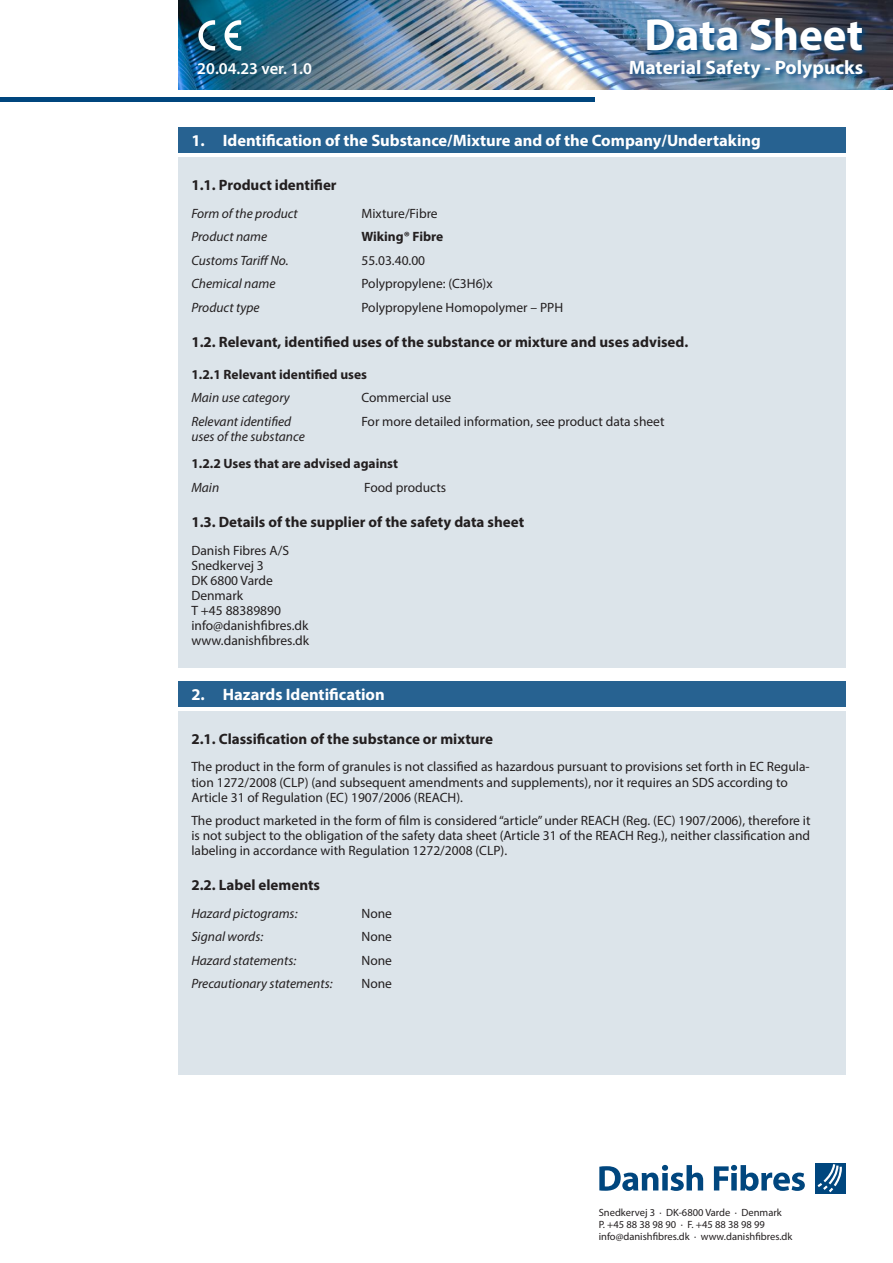
<style>
.page{position:relative;width:893px;height:1263px;background:#fff}
.page>*{position:absolute;margin:0;border:0;box-sizing:border-box;transform-origin:0 0}
.t1{font:700 45px "Myriad Pro";color:#fff}
.t2{font:700 19.5px "Myriad Pro";color:#fff}
.Mellem{font:700 16.5px "Myriad Pro";color:#fff}
.t3{font:600 16.5px "Myriad Pro";color:#fff}
.Underpunkt{font:700 15px "Myriad Pro";color:#231f20}
.Brød{font:13.5px/15px "Myriad Pro";color:#231f20}
.Brød-2{font:italic 13.5px "Myriad Pro";color:#231f20}
.Brødmellem{font:700 13.5px "Myriad Pro";color:#231f20}
.Brød-3{font:700 13.5px "Myriad Pro";color:#231f20}
.t4{font:10.5px/12px "Myriad Pro";color:#231f20}
</style>
<div class="page">
<hr style="left:0;top:98px;width:595px;height:4px;background:#00467e">
<img style="left:179px;top:0;width:714px;height:89px">
<svg style="left:198px;top:20px;width:17px;height:31px"></svg>
<svg style="left:225px;top:20px;width:16px;height:31px"></svg>
<img style="left:628px;top:16px;width:241px;height:68px">
<div style="left:179px;top:157px;width:667px;height:511px;background:#dce4ea"></div>
<div style="left:179px;top:128px;width:667px;height:25px;background:#276291"></div>
<div style="left:179px;top:711px;width:667px;height:364px;background:#dce4ea"></div>
<div style="left:179px;top:681px;width:667px;height:26px;background:#276291"></div>
<svg style="left:599px;top:1165px;width:104px;height:26px"></svg>
<svg style="left:714px;top:1165px;width:91px;height:26px"></svg>
<div style="left:815px;top:1163px;width:31px;height:31px;background:#00467e"></div>
<svg style="left:818px;top:1164px;width:24px;height:28px"></svg>
<p class="t3" style="left:197px;top:58px;width:116px">20.04.23 ver. 1.0</p>
<h1 class="t1" style="left:645px;top:5px;width:220px">Data Sheet</h1>
<h2 class="t2" style="left:629px;top:54px;width:236px">Material Safety - Polypucks</h2>
<p class="Mellem" style="left:191px;top:130px;width:571px">1. Identification of the Substance/Mixture and of the Company/Undertaking</p>
<p class="Underpunkt" style="left:191px;top:175px;width:147px">1.1. Product identifier</p>
<p class="Brød-2" style="left:191px;top:205px;width:108px">Form of the product</p>
<p class="Brød" style="left:361px;top:205px;width:78px">Mixture/Fibre</p>
<p class="Brød-2" style="left:191px;top:228px;width:77px">Product name</p>
<p class="Brød-3" style="left:361px;top:228px;width:83px">Wiking® Fibre</p>
<p class="Brød-2" style="left:191px;top:252px;width:99px">Customs Tariff No.</p>
<p class="Brød" style="left:361px;top:252px;width:65px">55.03.40.00</p>
<p class="Brød-2" style="left:191px;top:275px;width:86px">Chemical name</p>
<p class="Brød" style="left:361px;top:276px;width:133px">Polypropylene: (C3H6)x</p>
<p class="Brød-2" style="left:191px;top:299px;width:70px">Product type</p>
<p class="Brød" style="left:361px;top:299px;width:203px">Polypropylene Homopolymer – PPH</p>
<p class="Underpunkt" style="left:191px;top:332px;width:498px">1.2. Relevant, identified uses of the substance or mixture and uses advised.</p>
<p class="Brødmellem" style="left:191px;top:365px;width:177px">1.2.1 Relevant identified uses</p>
<p class="Brød-2" style="left:191px;top:389px;width:100px">Main use category</p>
<p class="Brød" style="left:361px;top:390px;width:91px">Commercial use</p>
<p class="Brød-2" style="left:191px;top:413px;width:101px">Relevant identified</p>
<p class="Brød" style="left:361px;top:413px;width:305px">For more detailed information, see product data sheet</p>
<p class="Brød-2" style="left:191px;top:428px;width:115px">uses of the substance</p>
<p class="Brødmellem" style="left:191px;top:455px;width:208px">1.2.2 Uses that are advised against</p>
<p class="Brød-2" style="left:191px;top:479px;width:29px">Main</p>
<p class="Brød" style="left:364px;top:480px;width:83px">Food products</p>
<p class="Underpunkt" style="left:191px;top:512px;width:334px">1.3. Details of the supplier of the safety data sheet</p>
<p class="Brød" style="left:191px;top:542px;width:119px">Danish Fibres A/S<br>Snedkervej 3<br>DK 6800 Varde<br>Denmark<br>T +45 88389890 info@danishfibres.dk www.danishfibres.dk</p>
<p class="Mellem" style="left:191px;top:684px;width:195px">2. Hazards Identification</p>
<p class="Underpunkt" style="left:191px;top:729px;width:303px">2.1. Classification of the substance or mixture</p>
<p class="Brød" style="left:191px;top:759px;width:620px">The product in the form of granules is not classified as hazardous pursuant to provisions set forth in EC Regula&shy;tion 1272/2008 (CLP) (and subsequent amendments and supplements), nor it requires an SDS according to<br>Article 31 of Regulation (EC) 1907/2006 (REACH).</p>
<p class="Brød" style="left:191px;top:813px;width:621px;text-align:justify">The product marketed in the form of film is considered “article” under REACH (Reg. (EC) 1907/2006), therefore it is not subject to the obligation of the safety data sheet (Article 31 of the REACH Reg.), neither classification and labeling in accordance with Regulation 1272/2008 (CLP).</p>
<p class="Underpunkt" style="left:191px;top:875px;width:130px">2.2. Label elements</p>
<p class="Brød-2" style="left:191px;top:905px;width:108px">Hazard pictograms:</p>
<p class="Brød" style="left:361px;top:905px;width:32px">None</p>
<p class="Brød-2" style="left:191px;top:928px;width:73px">Signal words:</p>
<p class="Brød" style="left:361px;top:929px;width:32px">None</p>
<p class="Brød-2" style="left:191px;top:952px;width:106px">Hazard statements:</p>
<p class="Brød" style="left:361px;top:952px;width:32px">None</p>
<p class="Brød-2" style="left:191px;top:975px;width:143px">Precautionary statements:</p>
<p class="Brød" style="left:361px;top:976px;width:32px">None</p>
<p class="t4" style="left:599px;top:1206px;width:195px">Snedkervej 3 · DK-6800 Varde · Denmark<br>P. +45 88 38 98 90 · F. +45 88 38 98 99 info@danishfibres.dk · www.danishfibres.dk</p>
</div>
